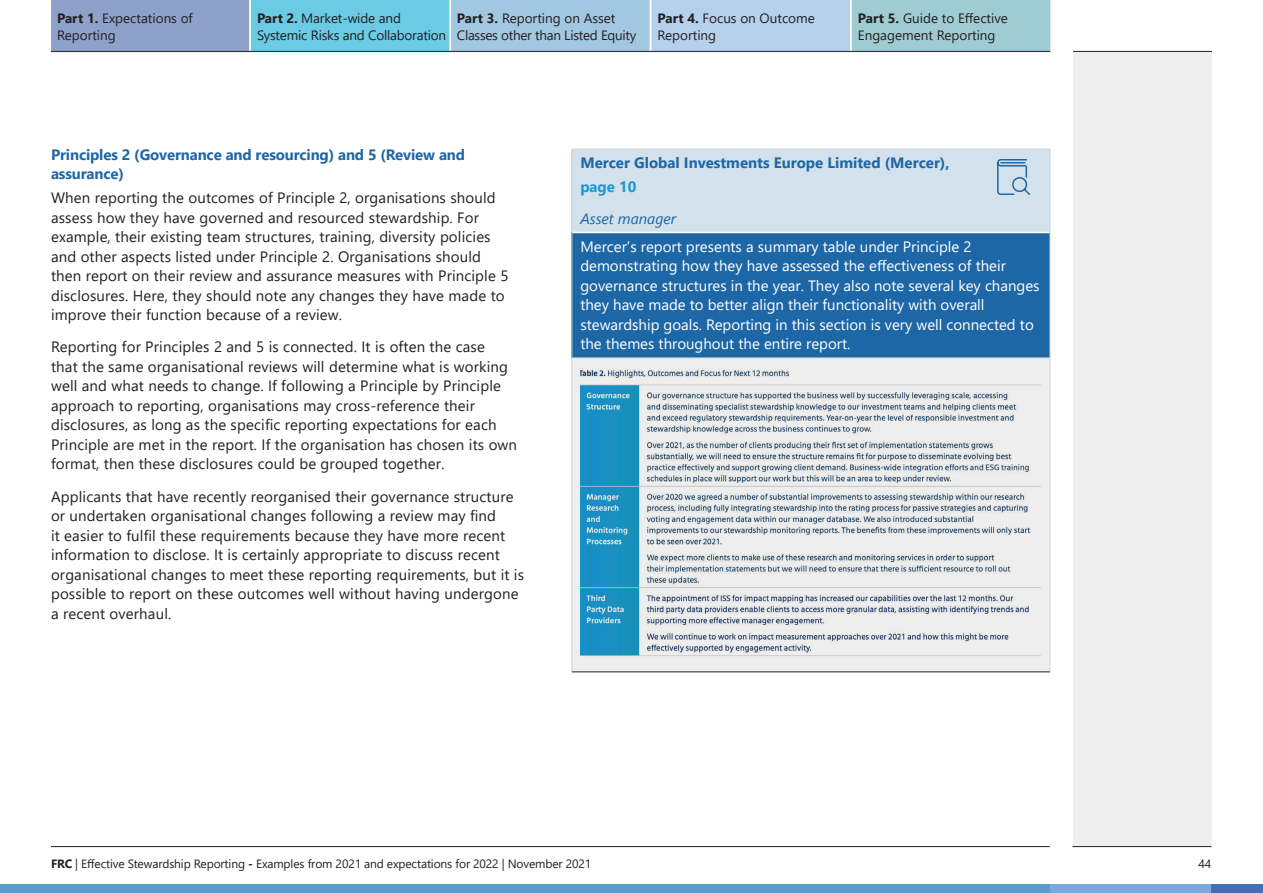
<style>
.page{position:relative;width:1263px;height:893px;background:#fff}
.page>*{position:absolute;margin:0;border:0;box-sizing:border-box;transform-origin:0 0}
.t1{font:15px/19.5px "Segoe UI";letter-spacing:.01em;color:#231f20}
.t2{font:15px/19.5px "Segoe UI";color:#fff}
.t3{font:700 15px/19.5px "Segoe UI";letter-spacing:-.01em;color:#1e67a7}
.t4{font:700 15px "Segoe UI";color:#1e67a6}
.t5{font:italic 15px "Segoe UI";color:#1e67a6}
.t6{font:700 15px "Segoe UI";color:#1c99ce}
.t7{font:13.5px/16.5px "Segoe UI";color:#231f20}
.t8{font:13.5px/16.5px "Segoe UI";letter-spacing:-.02em;color:#231f20}
.t9{font:12px "Segoe UI";letter-spacing:-.01em;color:#231f20}
.s1{font-weight:700}
</style>
<div class="page">
<svg style="left:50px;top:0;width:1002px;height:53px;background:#98c4dc"></svg>
<div style="left:1073px;top:52px;width:139px;height:794px;background:#edeeed"></div>
<hr style="left:51px;top:51px;width:999px;height:1px;background:#231f20">
<hr style="left:1073px;top:51px;width:139px;height:1px;background:#231f20">
<div style="left:0;top:884px;width:1050px;height:9px;background:#5c9ccd"></div>
<div style="left:1050px;top:884px;width:212px;height:9px;background:#7ba9da"></div>
<div style="left:1211px;top:884px;width:52px;height:9px;background:#466db0"></div>
<hr style="left:51px;top:846px;width:999px;height:1px;background:#231f20">
<hr style="left:1072px;top:846px;width:139px;height:1px;background:#231f20">
<div style="left:572px;top:149px;width:478px;height:83px;background:#d2e1ec"></div>
<div style="left:572px;top:232px;width:478px;height:126px;background:#1e67a7"></div>
<div style="left:572px;top:358px;width:478px;height:314px;background:#edeeed"></div>
<hr style="left:572px;top:232px;width:478px;height:1px;background:#fff">
<hr style="left:572px;top:671px;width:478px;height:1px;background:#231f20">
<hr style="left:572px;top:149px;width:478px;height:1px;background:#d5d6d5">
<hr style="left:572px;top:149px;width:1px;height:83px;background:#d5d6d5">
<hr style="left:1050px;top:149px;width:1px;height:83px;background:#d5d6d5">
<hr style="left:572px;top:232px;width:1px;height:126px;background:#d5d6d5">
<hr style="left:1050px;top:232px;width:1px;height:126px;background:#d5d6d5">
<hr style="left:572px;top:358px;width:478px;height:1px;background:#d5d6d5">
<hr style="left:572px;top:358px;width:1px;height:313px;background:#d5d6d5">
<hr style="left:1050px;top:358px;width:1px;height:313px;background:#d5d6d5">
<img style="left:580px;top:369px;width:461px;height:287px">
<svg style="left:997px;top:159px;width:33px;height:36px"></svg>
<p class="t7" style="left:57px;top:9px;width:137px"><span class="s1">Part 1.</span> Expectations of<br>Reporting</p>
<p class="t7" style="left:257px;top:9px;width:191px"><span class="s1">Part 2.</span> Market-wide and<br>Systemic Risks and Collaboration</p>
<p class="t8" style="left:457px;top:9px;width:181px"><span class="s1">Part 3.</span> Reporting on Asset<br>Classes other than Listed Equity</p>
<p class="t7" style="left:657px;top:9px;width:159px"><span class="s1">Part 4.</span> Focus on Outcome<br>Reporting</p>
<p class="t7" style="left:858px;top:9px;width:152px"><span class="s1">Part 5.</span> Guide to Effective<br>Engagement Reporting</p>
<p class="t3" style="left:51px;top:143px;width:416px">Principles 2 (Governance and resourcing) and 5 (Review and assurance)</p>
<p class="t1" style="left:51px;top:187px;width:459px">When reporting the outcomes of Principle 2, organisations should assess how they have governed and resourced stewardship. For example, their existing team structures, training, diversity policies and other aspects listed under Principle 2. Organisations should then report on their review and assurance measures with Principle 5 disclosures. Here, they should note any changes they have made to improve their function because of a review.</p>
<p class="t1" style="left:51px;top:336px;width:468px">Reporting for Principles 2 and 5 is connected. It is often the case<br>that the same organisational reviews will determine what is working well and what needs to change. If following a Principle by Principle approach to reporting, organisations may cross-reference their disclosures, as long as the specific reporting expectations for each Principle are met in the report. If the organisation has chosen its own format, then these disclosures could be grouped together.</p>
<p class="t1" style="left:51px;top:485px;width:475px">Applicants that have recently reorganised their governance structure or undertaken organisational changes following a review may find<br>it easier to fulfil these requirements because they have more recent information to disclose. It is certainly appropriate to discuss recent organisational changes to meet these reporting requirements, but it is possible to report on these outcomes well without having undergone a recent overhaul.</p>
<p class="t4" style="left:580px;top:149px;width:371px">Mercer Global Investments Europe Limited (Mercer),</p>
<p class="t6" style="left:580px;top:172px;width:58px">page 10</p>
<p class="t5" style="left:580px;top:204px;width:97px">Asset manager</p>
<p class="t2" style="left:580px;top:235px;width:461px">Mercer’s report presents a summary table under Principle 2 demonstrating how they have assessed the effectiveness of their governance structures in the year. They also note several key changes they have made to better align their functionality with overall stewardship goals. Reporting in this section is very well connected to the themes throughout the entire report.</p>
<p class="t9" style="left:51px;top:852px;width:542px"><span class="s1">FRC</span> | Effective Stewardship Reporting <span class="s1">-</span> Examples from 2021 and expectations for 2022 | November 2021</p>
<p class="t9" style="left:1198px;top:852px;width:14px">44</p>
</div>
